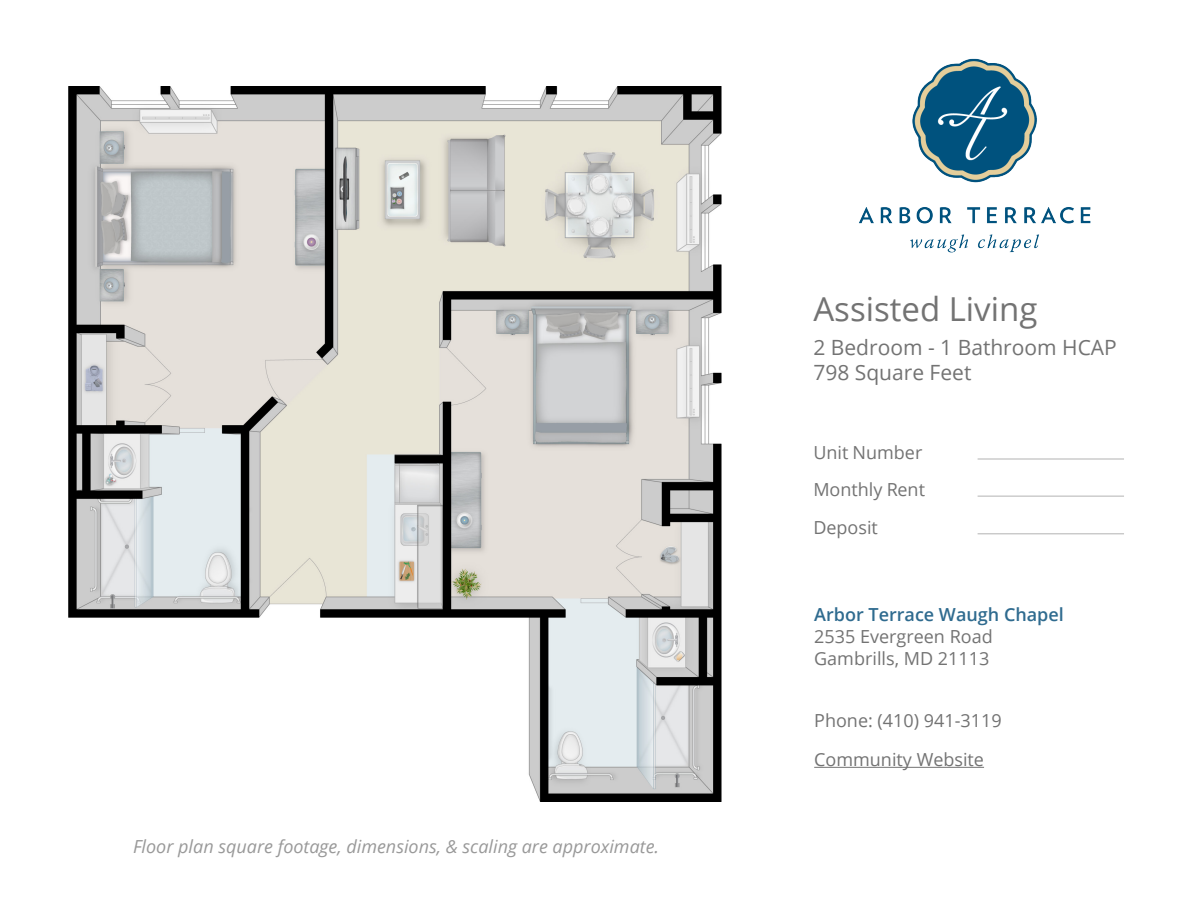
<style>
.page{position:relative;width:1188px;height:918px;background:#fff}
.page>*{position:absolute;margin:0;border:0;box-sizing:border-box;transform-origin:0 0}
.t1{font:33px "Open Sans";color:#737373}
.t2{font:21px/25.2px "Open Sans";color:#737373}
.t3{font:18px/37.3px "Open Sans";color:#737373}
.t4{font:italic 18px "Open Sans";color:#999}
.t5{font:600 18px "Open Sans";color:#2f6b8f}
</style>
<div class="page">
<hr style="left:978px;top:459px;width:146px;height:1px;background:#b3b3b3">
<hr style="left:978px;top:496px;width:146px;height:1px;background:#b3b3b3">
<hr style="left:978px;top:533px;width:146px;height:1px;background:#b3b3b3">
<img style="left:859px;top:58px;width:232px;height:195px">
<img style="left:68px;top:86px;width:654px;height:716px">
<hr style="left:814px;top:767px;width:170px;height:1px;background:#737373">
<p class="t4" style="left:133px;top:834px;width:527px">Floor plan square footage, dimensions, &amp; scaling are approximate.</p>
<h1 class="t1" style="left:813px;top:286px;width:226px">Assisted Living</h1>
<p class="t2" style="left:813px;top:334px;width:305px">2 Bedroom - 1 Bathroom HCAP<br>798 Square Feet</p>
<p class="t3" style="left:813px;top:433px;width:113px">Unit Number<br>Monthly Rent<br>Deposit</p>
<p class="t5" style="left:814px;top:602px;width:251px">Arbor Terrace Waugh Chapel</p>
<p class="t3" style="left:814px;top:625px;width:180px;line-height:21.6px">2535 Evergreen Road<br>Gambrills, MD 21113</p>
<p class="t3" style="left:814px;top:701px;width:189px;line-height:38.8px">Phone: (410) 941-3119<br>Community Website</p>
</div>
